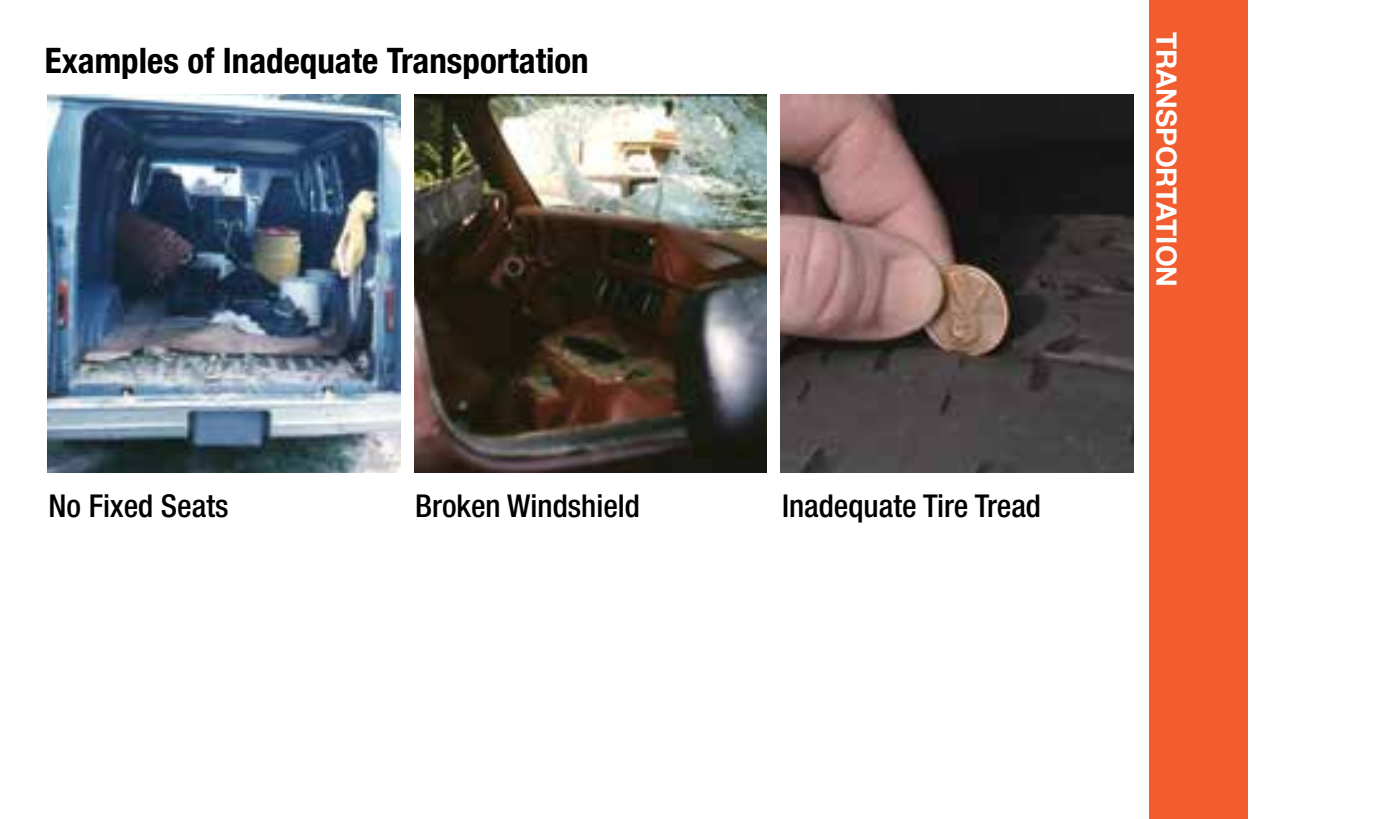
<style>
.page{position:relative;width:1386px;height:819px;background:#fff}
.page>*{position:absolute;margin:0;border:0;box-sizing:border-box;transform-origin:0 0}
.t1{font:700 condensed 35px "Helvetica Neue LT Com";color:#000}
.t2{font:500 condensed 31.5px "Helvetica Neue LT Com";color:#000}
.t3{font:700 28px "Helvetica Neue LT Com";color:#fff}
</style>
<div class="page">
<img style="left:781px;top:94px;width:353px;height:378px">
<div style="left:1150px;top:0;width:98px;height:819px;background:#f15d2f"></div>
<img style="left:47px;top:94px;width:353px;height:378px">
<img style="left:414px;top:94px;width:353px;height:378px">
<p class="t1" style="left:45px;top:40px;width:545px">Examples of Inadequate Transportation</p>
<p class="t2" style="left:48px;top:487px;width:182px">No Fixed Seats</p>
<p class="t2" style="left:415px;top:487px;width:226px">Broken Windshield</p>
<p class="t2" style="left:782px;top:487px;width:261px">Inadequate Tire Tread</p>
<p class="t3" style="left:1184px;top:32px;width:257px;rotate:90deg">TRANSPORTATION</p>
</div>
